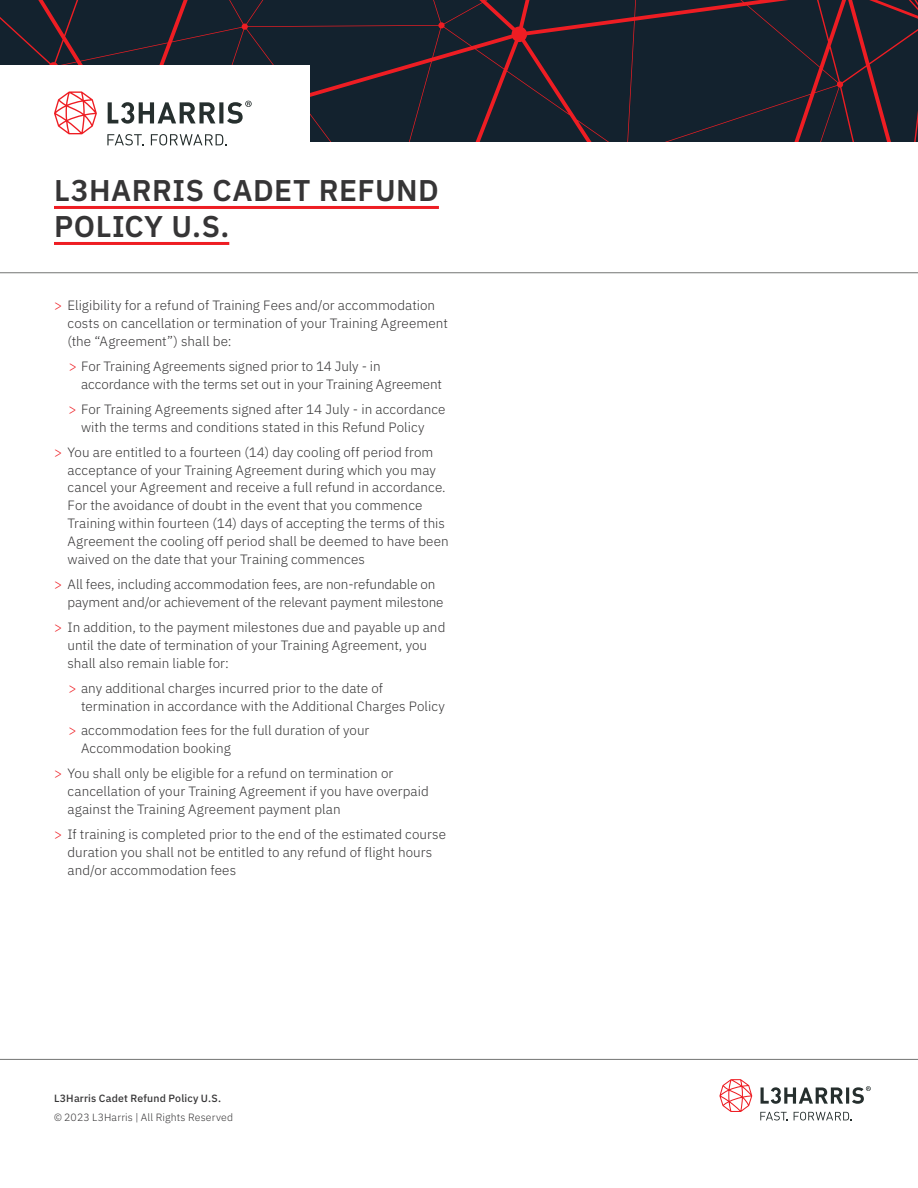
<style>
.page{position:relative;width:918px;height:1188px;background:#fff}
.page>*{position:absolute;margin:0;border:0;box-sizing:border-box;transform-origin:0 0}
.t1{font:600 30px/36px "IBM Plex Sans";letter-spacing:.015em;color:#363536}
.t2{font:300 13.5px/18px "IBM Plex Sans";color:#363536}
.t3{font:300 10.5px "IBM Plex Sans";letter-spacing:.015em;color:#363536}
.t4{font:500 10.5px "IBM Plex Sans";letter-spacing:.015em;color:#363536}
.s1{color:#ee1d23}
</style>
<div class="page">
<hr style="left:54px;top:206px;width:385px;height:3px;background:#ee1d23">
<hr style="left:54px;top:242px;width:175px;height:3px;background:#ee1d23">
<hr style="left:0;top:1059px;width:918px;height:1px;background:#737473">
<svg style="left:760px;top:1112px;width:28px;height:8px"></svg>
<svg style="left:794px;top:1112px;width:58px;height:8px"></svg>
<svg style="left:719px;top:1079px;width:33px;height:33px"></svg>
<svg style="left:761px;top:1086px;width:110px;height:18px"></svg>
<hr style="left:0;top:273px;width:918px;height:1px;background:#737473">
<svg style="left:0;top:0;width:918px;height:142px;background:#1f212d"></svg>
<div style="left:0;top:65px;width:310px;height:89px;background:#fff"></div>
<svg style="left:107px;top:134px;width:37px;height:11px"></svg>
<svg style="left:151px;top:134px;width:76px;height:11px"></svg>
<svg style="left:54px;top:91px;width:43px;height:43px"></svg>
<svg style="left:108px;top:101px;width:144px;height:23px"></svg>
<h1 class="t1" style="left:54px;top:170px;width:386px">L3HARRIS CADET REFUND<br>POLICY U.S.</h1>
<p class="t2" style="left:68px;top:295px;width:382px;text-indent:-14px"><span class="s1">&gt;</span> Eligibility for a refund of Training Fees and/or accommodation costs on cancellation or termination of your Training Agreement (the “Agreement”) shall be:</p>
<p class="t2" style="left:81px;top:356px;width:363px;text-indent:-12px"><span class="s1">&gt;</span> For Training Agreements signed prior to 14 July - in accordance with the terms set out in your Training Agreement</p>
<p class="t2" style="left:81px;top:399px;width:366px;text-indent:-12px"><span class="s1">&gt;</span> For Training Agreements signed after 14 July - in accordance with the terms and conditions stated in this Refund Policy</p>
<p class="t2" style="left:68px;top:442px;width:383px;text-indent:-14px"><span class="s1">&gt;</span> You are entitled to a fourteen (14) day cooling off period from acceptance of your Training Agreement during which you may cancel your Agreement and receive a full refund in accordance.<br>For the avoidance of doubt in the event that you commence Training within fourteen (14) days of accepting the terms of this Agreement the cooling off period shall be deemed to have been waived on the date that your Training commences</p>
<p class="t2" style="left:68px;top:574px;width:378px;text-indent:-14px"><span class="s1">&gt;</span> All fees, including accommodation fees, are non-refundable on payment and/or achievement of the relevant payment milestone</p>
<p class="t2" style="left:68px;top:617px;width:379px;text-indent:-14px"><span class="s1">&gt;</span> In addition, to the payment milestones due and payable up and until the date of termination of your Training Agreement, you shall also remain liable for:</p>
<p class="t2" style="left:81px;top:678px;width:365px;text-indent:-12px"><span class="s1">&gt;</span> any additional charges incurred prior to the date of termination in accordance with the Additional Charges Policy</p>
<p class="t2" style="left:81px;top:721px;width:290px;text-indent:-12px"><span class="s1">&gt;</span> accommodation fees for the full duration of your<br>Accommodation booking</p>
<p class="t2" style="left:68px;top:763px;width:363px;text-indent:-14px"><span class="s1">&gt;</span> You shall only be eligible for a refund on termination or cancellation of your Training Agreement if you have overpaid against the Training Agreement payment plan</p>
<p class="t2" style="left:68px;top:824px;width:380px;text-indent:-14px"><span class="s1">&gt;</span> If training is completed prior to the end of the estimated course duration you shall not be entitled to any refund of flight hours and/or accommodation fees</p>
<p class="t4" style="left:54px;top:1090px;width:169px">L3Harris Cadet Refund Policy U.S.</p>
<p class="t3" style="left:54px;top:1109px;width:181px">© 2023 L3Harris | All Rights Reserved</p>
</div>
